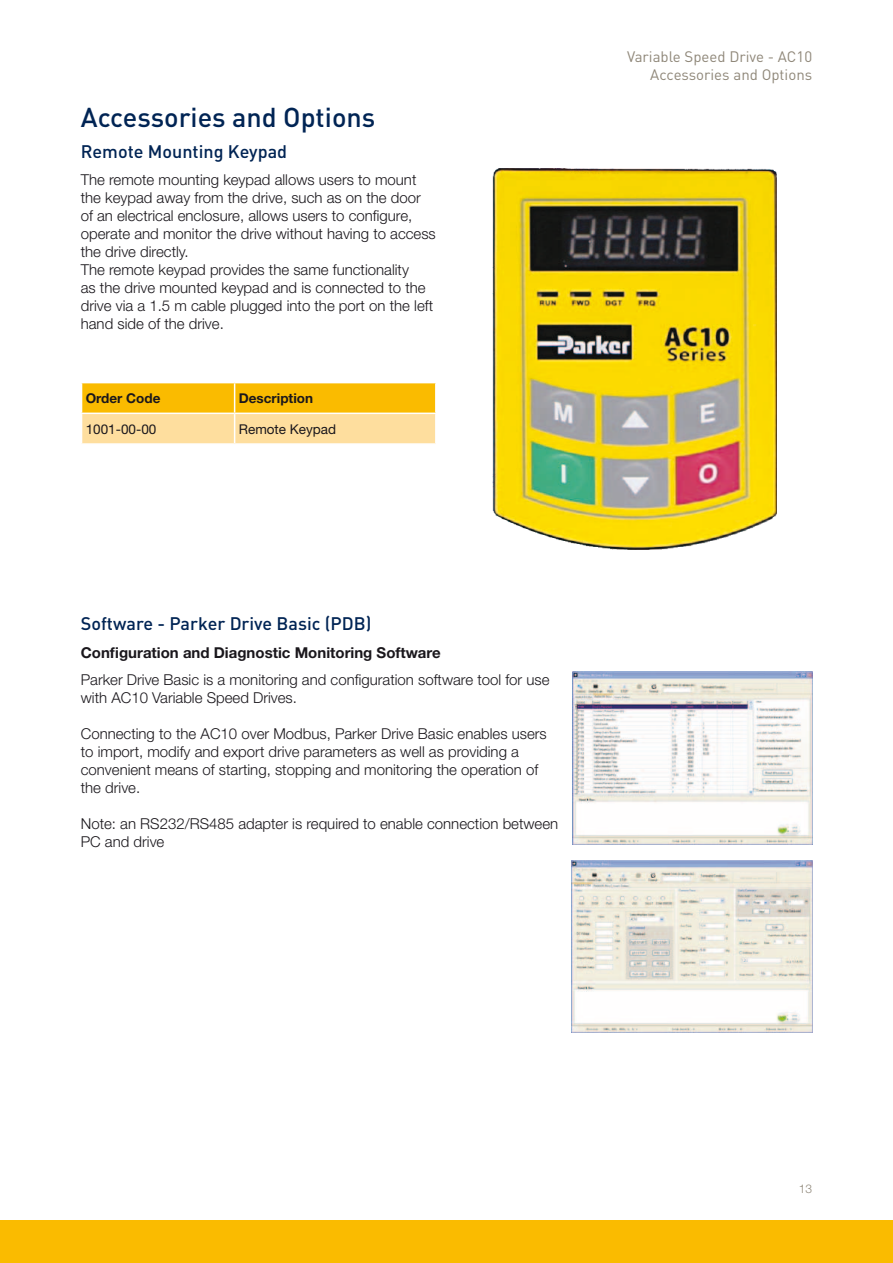
<style>
.page{position:relative;width:893px;height:1263px;background:#fff}
.page>*{position:absolute;margin:0;border:0;box-sizing:border-box;transform-origin:0 0}
.t1{font:500 27px "DINOT";color:#002454}
.t2{font:500 18px "DINOT";color:#002454}
.t3{font:300 15px/18px "Helvetica Neue LT Std";color:#1a171c}
.t4{font:15px/18px "DINOT";color:#8f8779;text-align:right}
.t5{font:700 15px "Helvetica Neue LT Std";color:#1a171c}
.t6{font:13.5px "Helvetica Neue LT Std";color:#1a171c}
.t7{font:700 13.5px "Helvetica Neue LT Std";color:#1a171c}
.t8{font:300 12px "Helvetica Neue LT Std";color:#8f8779}
</style>
<div class="page">
<div style="left:0;top:1220px;width:893px;height:43px;background:#fabb00"></div>
<img style="left:493px;top:168px;width:284px;height:381px">
<img style="left:573px;top:671px;width:239px;height:173px">
<img style="left:572px;top:860px;width:240px;height:173px">
<svg style="left:82px;top:383px;width:353px;height:60px;background:#fccd52"></svg>
<hr style="left:81px;top:413px;width:154px;height:1px;background:#fff">
<hr style="left:235px;top:413px;width:202px;height:1px;background:#fff">
<h1 class="t1" style="left:81px;top:99px;width:296px">Accessories and Options</h1>
<p class="t2" style="left:81px;top:139px;width:208px">Remote Mounting Keypad</p>
<p class="t3" style="left:81px;top:171px;width:357px">The remote mounting keypad allows users to mount the keypad away from the drive, such as on the door of an electrical enclosure, allows users to configure, operate and monitor the drive without having to access the drive directly.<br>The remote keypad provides the same functionality<br>as the drive mounted keypad and is connected to the drive via a 1.5 m cable plugged into the port on the left hand side of the drive.</p>
<p class="t7" style="left:86px;top:390px;width:76px">Order Code</p>
<p class="t7" style="left:239px;top:390px;width:76px">Description</p>
<p class="t6" style="left:86px;top:421px;width:72px">1001-00-00</p>
<p class="t6" style="left:239px;top:421px;width:99px">Remote Keypad</p>
<p class="t4" style="left:627px;top:47px;width:187px">Variable Speed Drive - AC10<br>Accessories and Options</p>
<p class="t2" style="left:81px;top:611px;width:292px">Software - Parker Drive Basic (PDB)</p>
<p class="t5" style="left:81px;top:643px;width:361px">Configuration and Diagnostic Monitoring Software</p>
<p class="t3" style="left:81px;top:671px;width:470px">Parker Drive Basic is a monitoring and configuration software tool for use with AC10 Variable Speed Drives.</p>
<p class="t3" style="left:81px;top:725px;width:467px">Connecting to the AC10 over Modbus, Parker Drive Basic enables users to import, modify and export drive parameters as well as providing a convenient means of starting, stopping and monitoring the operation of the drive.</p>
<p class="t3" style="left:81px;top:815px;width:479px">Note: an RS232/RS485 adapter is required to enable connection between<br>PC and drive</p>
<p class="t8" style="left:799px;top:1181px;width:15px">13</p>
</div>
